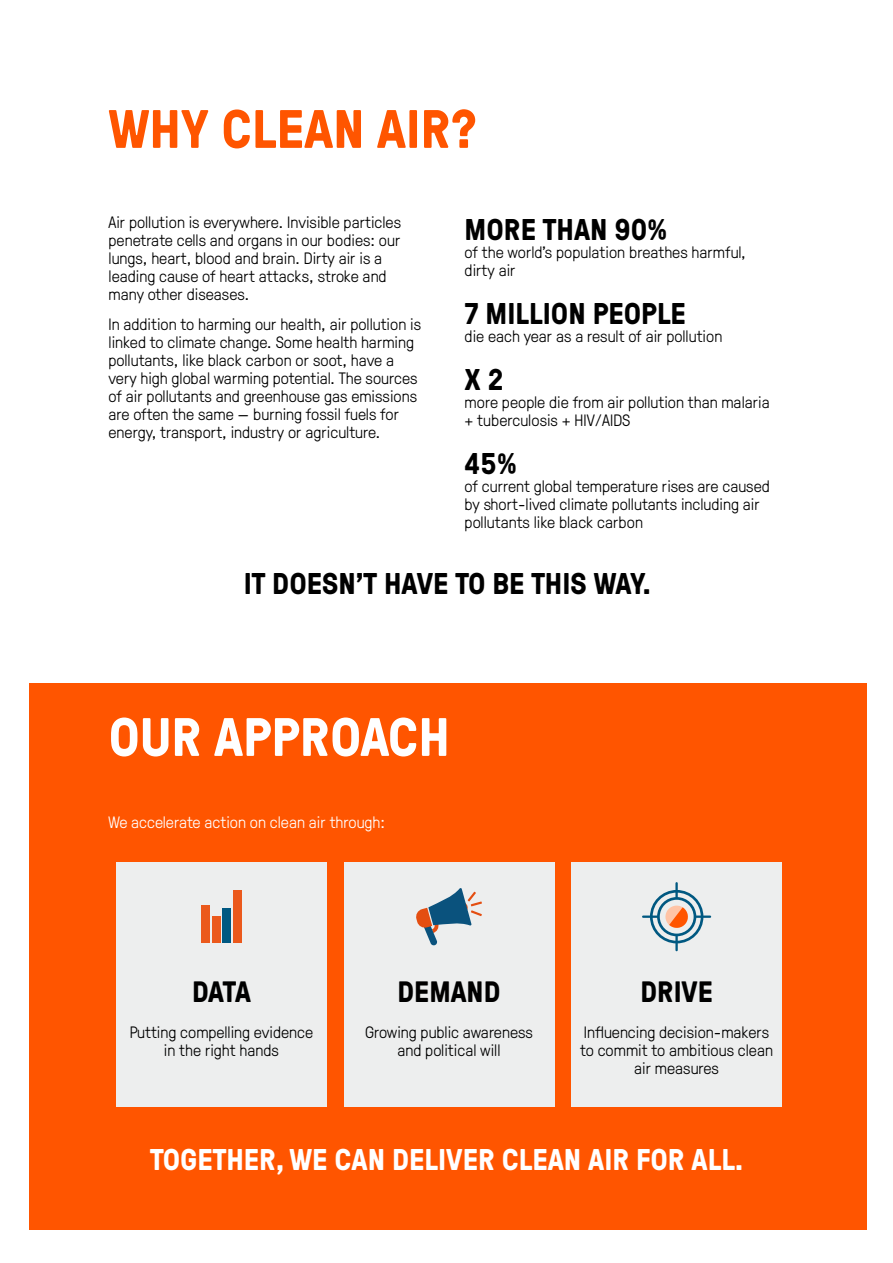
<style>
.page{position:relative;width:893px;height:1263px;background:#fff}
.page>*{position:absolute;margin:0;border:0;box-sizing:border-box;transform-origin:0 0}
.t1{font:700 54px "GT Pressura";color:#f50}
.t2{font:700 54px "GT Pressura";color:#fff}
.t3{font:700 30px "GT Pressura";color:#000}
.t4{font:700 30px "GT Pressura";color:#fff}
.t5{font:700 29.4px "GT Pressura";color:#000}
.t6{font:300 16.5px/18px "GT Pressura";color:#000}
.t7{font:300 16.5px "GT Pressura";color:#fff}
</style>
<div class="page">
<div style="left:29px;top:683px;width:838px;height:546px;background:#f50"></div>
<div style="left:116px;top:862px;width:211px;height:244px;background:#edeeee"></div>
<div style="left:344px;top:862px;width:210px;height:244px;background:#edeeee"></div>
<div style="left:571px;top:862px;width:211px;height:244px;background:#edeeee"></div>
<div style="left:202px;top:905px;width:8px;height:38px;background:#eb591c"></div>
<div style="left:212px;top:917px;width:8px;height:26px;background:#eb591c"></div>
<div style="left:223px;top:908px;width:8px;height:35px;background:#005881"></div>
<div style="left:233px;top:891px;width:8px;height:52px;background:#eb591c"></div>
<div style="left:650px;top:890px;width:53px;height:53px;border:3px solid #005881;border-radius:50%"></div>
<div style="left:657px;top:897px;width:39px;height:39px;border:3px solid #005881;border-radius:50%"></div>
<svg style="left:665px;top:905px;width:23px;height:23px"></svg>
<svg style="left:669px;top:907px;width:20px;height:22px"></svg>
<hr style="left:675px;top:882px;width:3px;height:17px;background:#005881">
<hr style="left:675px;top:935px;width:3px;height:16px;background:#005881">
<hr style="left:695px;top:915px;width:16px;height:3px;background:#005881">
<hr style="left:642px;top:915px;width:17px;height:3px;background:#005881">
<svg style="left:416px;top:888px;width:66px;height:58px"></svg>
<h1 class="t1" style="left:109px;top:90px;width:370px">WHY CLEAN AIR?</h1>
<p class="t6" style="left:109px;top:212px;width:294px">Air pollution is everywhere. Invisible particles penetrate cells and organs in our bodies: our lungs, heart, blood and brain. Dirty air is a leading cause of heart attacks, stroke and many other diseases.</p>
<p class="t6" style="left:109px;top:314px;width:314px">In addition to harming our health, air pollution is linked to climate change. Some health harming pollutants, like black carbon or soot, have a very high global warming potential. The sources of air pollutants and greenhouse gas emissions are often the same — burning fossil fuels for energy, transport, industry or agriculture.</p>
<h2 class="t3" style="left:465px;top:208px;width:205px">MORE THAN 90%</h2>
<p class="t6" style="left:465px;top:242px;width:283px">of the world’s population breathes harmful, dirty air</p>
<h2 class="t3" style="left:465px;top:292px;width:223px">7 MILLION PEOPLE</h2>
<p class="t6" style="left:465px;top:326px;width:259px">die each year as a result of air pollution</p>
<h2 class="t3" style="left:465px;top:358px;width:40px">X 2</h2>
<p class="t6" style="left:465px;top:392px;width:307px">more people die from air pollution than malaria + tuberculosis + HIV/AIDS</p>
<h2 class="t3" style="left:465px;top:442px;width:54px">45%</h2>
<p class="t6" style="left:465px;top:476px;width:307px">of current global temperature rises are caused by short-lived climate pollutants including air pollutants like black carbon</p>
<h2 class="t3" style="left:244px;top:562px;width:408px">IT DOESN’T HAVE TO BE THIS WAY.</h2>
<h1 class="t2" style="left:109px;top:697px;width:343px">OUR APPROACH</h1>
<p class="t7" style="left:109px;top:810px;width:278px">We accelerate action on clean air through:</p>
<h3 class="t5" style="left:192px;top:970px;width:60px">DATA</h3>
<p class="t6" style="left:130px;top:1022px;width:185px;text-align:center">Putting compelling evidence in the right hands</p>
<h3 class="t5" style="left:397px;top:970px;width:105px">DEMAND</h3>
<p class="t6" style="left:365px;top:1022px;width:169px;text-align:center">Growing public awareness and political will</p>
<h3 class="t5" style="left:640px;top:970px;width:74px">DRIVE</h3>
<p class="t6" style="left:580px;top:1022px;width:194px;text-align:center">Influencing decision-makers to commit to ambitious clean air measures</p>
<h2 class="t4" style="left:150px;top:1138px;width:594px">TOGETHER, WE CAN DELIVER CLEAN AIR FOR ALL.</h2>
</div>
